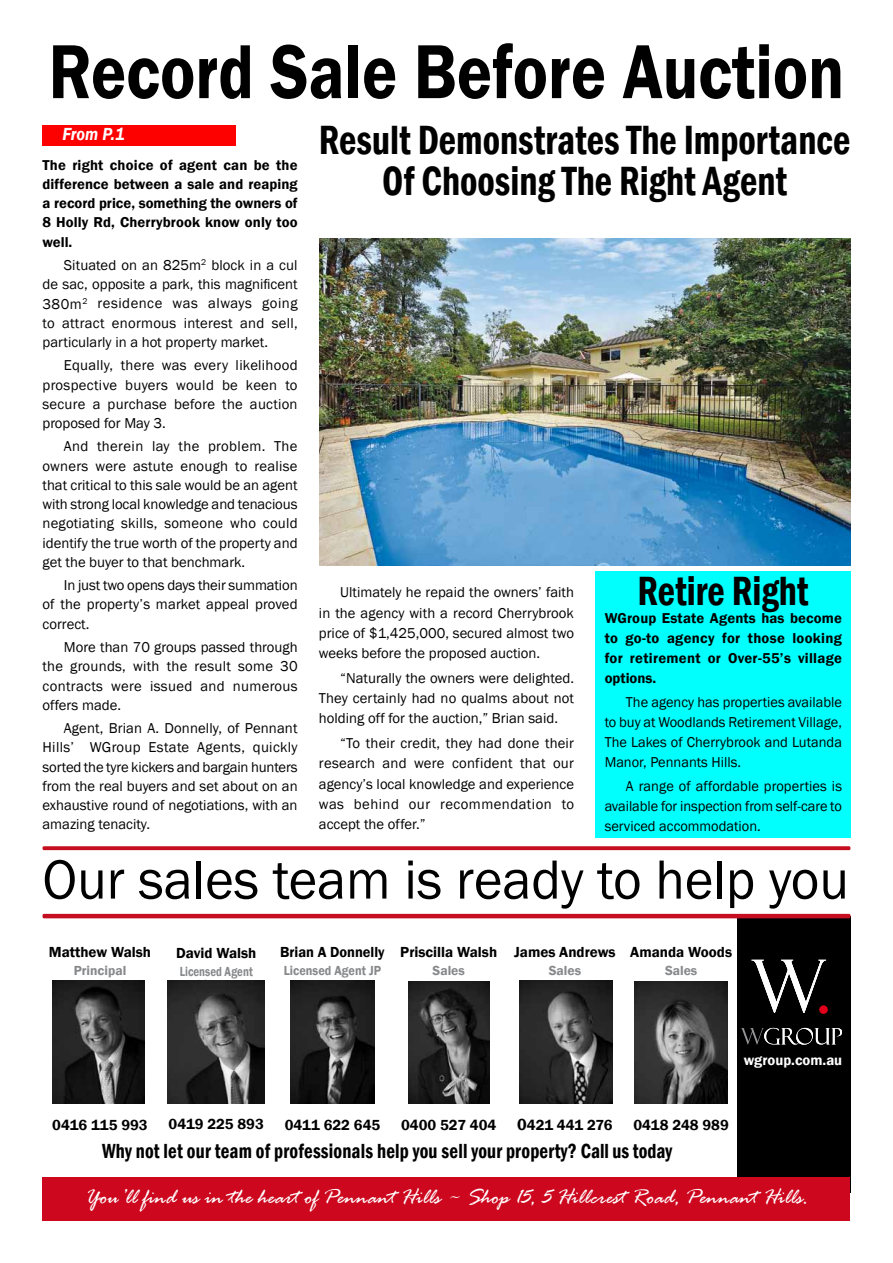
<style>
.page{position:relative;width:893px;height:1263px;background:#fff}
.page>*{position:absolute;margin:0;border:0;box-sizing:border-box;transform-origin:0 0}
.t1{font:600 79.2px "Franklin Gothic";color:#000;scale:.83 1}
.t2{font:57px "Franklin Gothic";color:#000;scale:.96 1}
.t3{font:600 condensed 42px/40.5px "Franklin Gothic";color:#000;text-align:center;scale:.9 1}
.t4{font:italic 22.5px "Rage";color:#fff}
.t5{font:600 condensed 21px "Franklin Gothic";letter-spacing:.01em;color:#000;scale:.9 1}
.t6{font:italic 600 18px "Franklin Gothic";color:#fff;scale:.9 1}
.t7{font:600 15px "Franklin Gothic";color:#000}
.t8{font:600 15px "Franklin Gothic";color:#000;scale:.96 1}
.t9{font:14.7px/19.2px "Franklin Gothic";color:#000;text-align:justify}
.t10{font:600 14.7px/19.2px "Franklin Gothic";letter-spacing:.005em;color:#000;text-align:justify}
.t11{font:600 14.7px "Franklin Gothic";color:#fff}
.t12{font:600 13.5px "Franklin Gothic";color:#87888a}
.t13{font:600 13.5px "Franklin Gothic";color:#87888a;scale:.9 1}
.t14{font:600 13.5px "Franklin Gothic";color:#87888a;scale:.8 1}
.s1{font-size:16.5px}
</style>
<div class="page">
<div style="left:595px;top:571px;width:255px;height:267px;background:#00fffd"></div>
<div style="left:737px;top:916px;width:113px;height:277px;background:#000"></div>
<hr style="left:43px;top:914px;width:807px;height:4px;background:#c50e1f;border-radius:2px">
<div style="left:43px;top:1176px;width:807px;height:44px;background:#cd071e"></div>
<img style="left:751px;top:960px;width:75px;height:53px">
<div style="left:819px;top:1005px;width:9px;height:9px;background:#e2001a;border-radius:50%"></div>
<svg style="left:741px;top:1028px;width:101px;height:17px"></svg>
<img style="left:290px;top:981px;width:84px;height:122px">
<img style="left:168px;top:981px;width:97px;height:122px">
<img style="left:53px;top:981px;width:92px;height:122px">
<img style="left:519px;top:981px;width:93px;height:122px">
<img style="left:408px;top:981px;width:82px;height:123px">
<svg style="left:43px;top:846px;width:807px;height:4px;background:#c81c2c"></svg>
<img style="left:320px;top:238px;width:530px;height:327px">
<img style="left:634px;top:981px;width:94px;height:122px">
<div style="left:43px;top:125px;width:193px;height:21px;background:#fd0000"></div>
<h1 class="t1" style="left:49px;top:23px;width:960px">Record Sale Before Auction</h1>
<h3 class="t3" style="left:319px;top:119px;width:592px">Result Demonstrates The Importance<br>Of Choosing The Right Agent</h3>
<p class="t6" style="left:62px;top:123px;width:70px">From P.1</p>
<p class="t10" style="left:43px;top:155px;width:257px">The right choice of agent can be the difference between a sale and reaping a record price, something the owners of 8 Holly Rd, Cherrybrook know only too well.</p>
<p class="t9" style="left:43px;top:256px;width:257px;text-indent:21px">Situated on an 825m<sup>2</sup> block in a cul de sac, opposite a park, this magnificent 380m<sup>2</sup> residence was always going to attract enormous interest and sell, particularly in a hot property market.</p>
<p class="t9" style="left:43px;top:356px;width:257px;text-indent:21px">Equally, there was every likelihood prospective buyers would be keen to secure a purchase before the auction proposed for May 3.</p>
<p class="t9" style="left:43px;top:437px;width:257px;text-indent:21px">And therein lay the problem. The owners were astute enough to realise that critical to this sale would be an agent with strong local knowledge and tenacious negotiating skills, someone who could identify the true worth of the property and get the buyer to that benchmark.</p>
<p class="t9" style="left:43px;top:576px;width:257px;text-indent:21px">In just two opens days their summation of the property’s market appeal proved correct.</p>
<p class="t9" style="left:43px;top:638px;width:257px;text-indent:21px">More than 70 groups passed through the grounds, with the result some 30 contracts were issued and numerous offers made.</p>
<p class="t9" style="left:43px;top:719px;width:257px;text-indent:21px">Agent, Brian A. Donnelly, of Pennant Hills’ WGroup Estate Agents, quickly sorted the tyre kickers and bargain hunters from the real buyers and set about on an exhaustive round of negotiations, with an amazing tenacity.</p>
<h3 class="t3" style="left:637px;top:570px;width:191px">Retire Right</h3>
<p class="t10" style="left:605px;top:608px;width:239px;line-height:20px">WGroup Estate Agents has become to go-to agency for those looking for retirement or Over-55’s village options.</p>
<p class="t9" style="left:605px;top:692px;width:239px;line-height:20px;text-indent:21px">The agency has properties available to buy at Woodlands Retirement Village, The Lakes of Cherrybrook and Lutanda Manor, Pennants Hills.</p>
<p class="t9" style="left:605px;top:777px;width:239px;line-height:20px;text-indent:21px">A range of affordable properties is available for inspection from self-care to serviced accommodation.</p>
<p class="t9" style="left:319px;top:582px;width:257px;line-height:20.4px;text-indent:21px">Ultimately he repaid the owners’ faith in the agency with a record Cherrybrook price of $1,425,000, secured almost two weeks before the proposed auction.</p>
<p class="t9" style="left:319px;top:668px;width:257px;line-height:20.4px;text-indent:21px">“Naturally the owners were delighted.<br>They certainly had no qualms about not holding off for the auction,” Brian said.</p>
<p class="t9" style="left:319px;top:733px;width:257px;line-height:20.4px;text-indent:21px">“To their credit, they had done their research and were confident that our agency’s local knowledge and experience was behind our recommendation to accept the offer.”</p>
<h2 class="t2" style="left:43px;top:844px;width:841px">Our sales team is ready to help you</h2>
<p class="t7" style="left:49px;top:942px;width:104px">Matthew Walsh</p>
<p class="t12" style="left:74px;top:962px;width:54px">Principal</p>
<p class="t7" style="left:176px;top:943px;width:82px">David Walsh</p>
<p class="t14" style="left:180px;top:963px;width:93px">Licensed Agent</p>
<p class="t8" style="left:280px;top:942px;width:110px">Brian A Donnelly</p>
<p class="t13" style="left:284px;top:962px;width:110px">Licensed Agent JP</p>
<p class="t7" style="left:400px;top:942px;width:98px">Priscilla Walsh</p>
<p class="t12" style="left:433px;top:962px;width:34px">Sales</p>
<p class="t7" style="left:514px;top:942px;width:103px">James Andrews</p>
<p class="t12" style="left:549px;top:962px;width:34px">Sales</p>
<p class="t7" style="left:630px;top:942px;width:103px">Amanda Woods</p>
<p class="t12" style="left:665px;top:962px;width:34px">Sales</p>
<p class="t7" style="left:52px;top:1116px;width:97px">0416 115 993</p>
<p class="t7" style="left:169px;top:1115px;width:97px">0419 225 893</p>
<p class="t7" style="left:285px;top:1116px;width:97px">0411 622 645</p>
<p class="t7" style="left:401px;top:1116px;width:97px">0400 527 404</p>
<p class="t7" style="left:517px;top:1116px;width:97px"><span class="s1">0</span>421 441 276</p>
<p class="t11" style="left:744px;top:1051px;width:100px">wgroup.com.au</p>
<p class="t7" style="left:633px;top:1116px;width:97px">0418 248 989</p>
<h3 class="t5" style="left:102px;top:1137px;width:635px">Why not let our team of professionals help you sell your property? Call us today</h3>
<h3 class="t4" style="left:85px;top:1185px;width:725px">You’ll find us in the heart of Pennant Hills ~ Shop 15, 5 Hillcrest Road, Pennant Hills.</h3>
</div>
